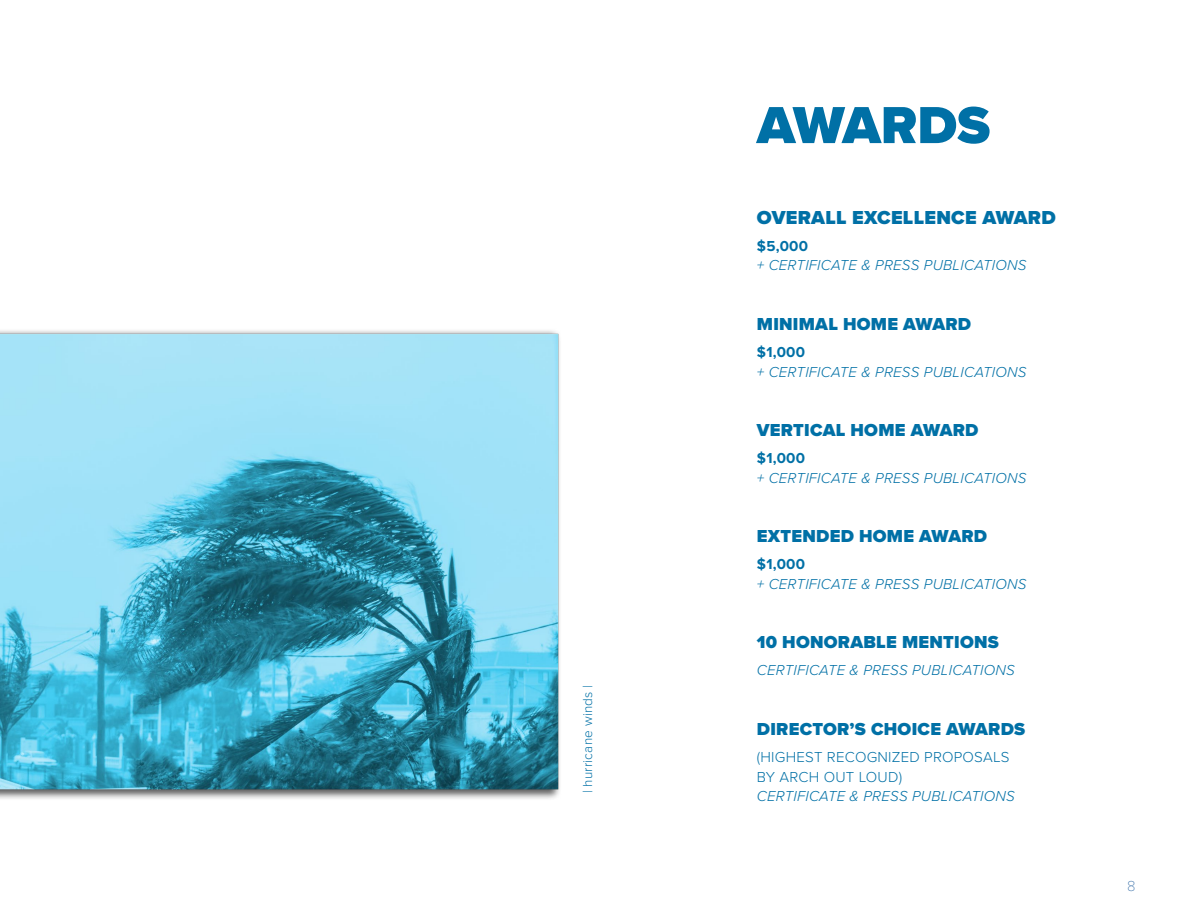
<style>
.page{position:relative;width:1188px;height:918px;background:#fff}
.page>*{position:absolute;margin:0;border:0;box-sizing:border-box;transform-origin:0 0}
.t1{font:900 54px "Proxima Nova";color:#0070a6}
.t2{font:900 19.5px "Proxima Nova";letter-spacing:.015em;color:#0070a6}
.t3{font:900 18px "Proxima Nova";letter-spacing:.015em;color:#0070a6}
.t4{font:italic 300 15px "Proxima Nova";letter-spacing:.015em;color:#0070a6}
.t5{font:300 15px/19.8px "Proxima Nova";letter-spacing:.015em;color:#0070a6}
.t6{font:700 15px "Proxima Nova";letter-spacing:.015em;color:#0070a6}
.t7{font:100 15px "Proxima Nova T";color:#215e9e}
.t8{font:300 13.5px "Proxima Nova";letter-spacing:.015em;color:#0070a6}
</style>
<div class="page">
<img style="left:0;top:330px;width:560px;height:469px">
<p class="t8" style="left:578px;top:793px;width:110px;rotate:-90deg">| hurricane winds |</p>
<h1 class="t1" style="left:757px;top:85px;width:235px">AWARDS</h1>
<h2 class="t2" style="left:757px;top:203px;width:300px">OVERALL EXCELLENCE AWARD</h2>
<p class="t6" style="left:757px;top:234px;width:53px">$5,000</p>
<p class="t4" style="left:757px;top:254px;width:271px">+ CERTIFICATE &amp; PRESS PUBLICATIONS</p>
<p class="t3" style="left:757px;top:310px;width:216px">MINIMAL HOME AWARD</p>
<p class="t6" style="left:757px;top:341px;width:50px">$1,000</p>
<p class="t4" style="left:757px;top:360px;width:271px">+ CERTIFICATE &amp; PRESS PUBLICATIONS</p>
<p class="t3" style="left:757px;top:417px;width:223px">VERTICAL HOME AWARD</p>
<p class="t6" style="left:757px;top:447px;width:50px">$1,000</p>
<p class="t4" style="left:757px;top:467px;width:271px">+ CERTIFICATE &amp; PRESS PUBLICATIONS</p>
<p class="t3" style="left:757px;top:523px;width:232px">EXTENDED HOME AWARD</p>
<p class="t6" style="left:757px;top:553px;width:50px">$1,000</p>
<p class="t4" style="left:757px;top:573px;width:271px">+ CERTIFICATE &amp; PRESS PUBLICATIONS</p>
<p class="t3" style="left:757px;top:629px;width:244px">10 HONORABLE MENTIONS</p>
<p class="t4" style="left:757px;top:659px;width:259px">CERTIFICATE &amp; PRESS PUBLICATIONS</p>
<p class="t3" style="left:757px;top:715px;width:270px">DIRECTOR’S CHOICE AWARDS</p>
<p class="t5" style="left:757px;top:746px;width:254px">(HIGHEST RECOGNIZED PROPOSALS<br>BY ARCH OUT LOUD)</p>
<p class="t4" style="left:757px;top:785px;width:259px">CERTIFICATE &amp; PRESS PUBLICATIONS</p>
<p class="t7" style="left:1127px;top:875px;width:10px">8</p>
</div>
